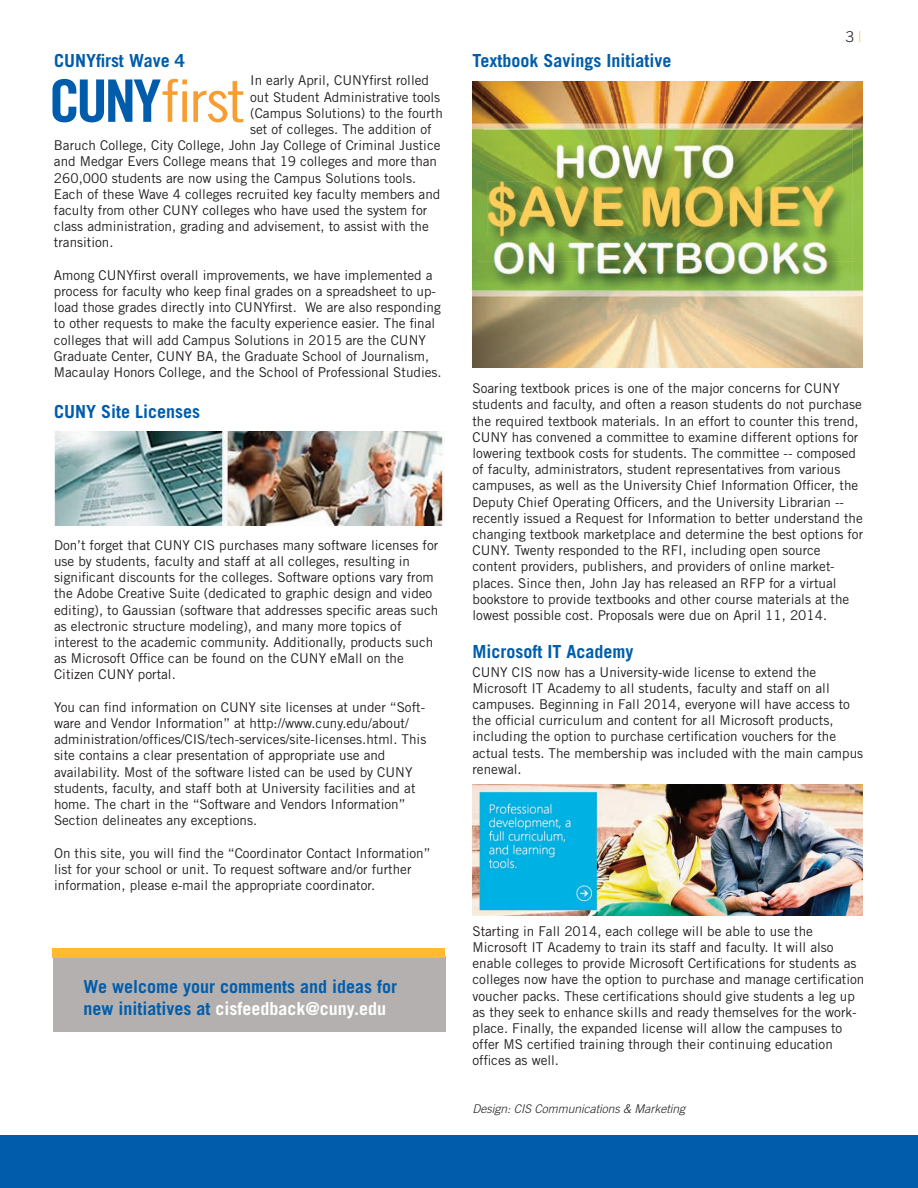
<style>
.page{position:relative;width:918px;height:1188px;background:#fff}
.page>*{position:absolute;margin:0;border:0;box-sizing:border-box;transform-origin:0 0}
.t1{font:700 18px/21.6px "Trade Gothic LT Std";color:#015dab}
.t2{font:300 15px "Trade Gothic LT Std";color:#231f20}
.t3{font:13.5px/16.2px "Trade Gothic LT Std";color:#231f20}
.t4{font:italic 300 12px "Trade Gothic LT Std";color:#231f20}
.s1{color:#fff}
.s2{color:#fec357}
</style>
<div class="page">
<div style="left:0;top:1136px;width:918px;height:52px;background:#015dab"></div>
<div style="left:53px;top:956px;width:393px;height:76px;background:#b4b0af"></div>
<div style="left:52px;top:948px;width:393px;height:10px;background:#fdbb2e"></div>
<img style="left:473px;top:785px;width:390px;height:131px">
<img style="left:472px;top:82px;width:391px;height:286px">
<img style="left:54px;top:431px;width:391px;height:94px">
<svg style="left:52px;top:79px;width:135px;height:43px"></svg>
<svg style="left:193px;top:81px;width:50px;height:41px"></svg>
<h1 class="t1" style="left:54px;top:51px;width:132px">CUNYfirst Wave 4</h1>
<p class="t3" style="left:250px;top:74px;width:180px">In early April, CUNYfirst rolled</p>
<p class="t3" style="left:250px;top:90px;width:192px">out Student Administrative tools</p>
<p class="t3" style="left:250px;top:106px;width:194px">(Campus Solutions) to the fourth</p>
<p class="t3" style="left:250px;top:122px;width:183px">set of colleges. The addition of</p>
<p class="t3" style="left:54px;top:138px;width:388px">Baruch College, City College, John Jay College of Criminal Justice</p>
<p class="t3" style="left:54px;top:155px;width:385px">and Medgar Evers College means that 19 colleges and more than</p>
<p class="t3" style="left:54px;top:171px;width:364px">260,000 students are now using the Campus Solutions tools.</p>
<p class="t3" style="left:54px;top:187px;width:388px">Each of these Wave 4 colleges recruited key faculty members and</p>
<p class="t3" style="left:54px;top:203px;width:375px">faculty from other CUNY colleges who have used the system for</p>
<p class="t3" style="left:54px;top:219px;width:376px">class administration, grading and advisement, to assist with the</p>
<p class="t3" style="left:54px;top:236px;width:61px">transition.</p>
<p class="t3" style="left:54px;top:268px;width:389px">Among CUNYfirst overall improvements, we have implemented a process for faculty who keep final grades on a spreadsheet to up&shy;load those grades directly into CUNYfirst. We are also responding to other requests to make the faculty experience easier. The final colleges that will add Campus Solutions in 2015 are the CUNY Graduate Center, CUNY BA, the Graduate School of Journalism, Macaulay Honors College, and the School of Professional Studies.</p>
<h1 class="t1" style="left:54px;top:402px;width:148px">CUNY Site Licenses</h1>
<p class="t3" style="left:54px;top:538px;width:386px">Don’t forget that CUNY CIS purchases many software licenses for use by students, faculty and staff at all colleges, resulting in significant discounts for the colleges. Software options vary from the Adobe Creative Suite (dedicated to graphic design and video editing), to Gaussian (software that addresses specific areas such as electronic structure modeling), and many more topics of interest to the academic community. Additionally, products such as Microsoft Office can be found on the CUNY eMall on the Citizen CUNY portal.</p>
<p class="t3" style="left:54px;top:700px;width:374px">You can find information on CUNY site licenses at under “Soft&shy;ware and Vendor Information” at http://www.cuny.edu/about/ administration/offices/CIS/tech-services/site-licenses.html. This site contains a clear presentation of appropriate use and availability. Most of the software listed can be used by CUNY students, faculty, and staff both at University facilities and at home. The chart in the “Software and Vendors Information” Section delineates any exceptions.</p>
<p class="t3" style="left:54px;top:846px;width:378px">On this site, you will find the “Coordinator Contact Information” list for your school or unit. To request software and/or further information, please e-mail the appropriate coordinator.</p>
<h1 class="t1" style="left:84px;top:978px;width:315px">We welcome your comments and ideas for new initiatives at <span class="s1">cisfeedback@cuny.edu</span></h1>
<h1 class="t1" style="left:473px;top:51px;width:201px">Textbook Savings Initiative</h1>
<p class="t2" style="left:846px;top:31px;width:17px">3 <span class="s2">|</span></p>
<p class="t3" style="left:473px;top:381px;width:392px">Soaring textbook prices is one of the major concerns for CUNY students and faculty, and often a reason students do not purchase the required textbook materials. In an effort to counter this trend, CUNY has convened a committee to examine different options for lowering textbook costs for students. The committee -- composed of faculty, administrators, student representatives from various campuses, as well as the University Chief Information Officer, the Deputy Chief Operating Officers, and the University Librarian -- recently issued a Request for Information to better understand the changing textbook marketplace and determine the best options for CUNY. Twenty responded to the RFI, including open source content providers, publishers, and providers of online market&shy;places. Since then, John Jay has released an RFP for a virtual bookstore to provide textbooks and other course materials at the lowest possible cost. Proposals were due on April 11, 2014.</p>
<h1 class="t1" style="left:472px;top:643px;width:163px">Microsoft IT Academy</h1>
<p class="t3" style="left:472px;top:665px;width:392px">CUNY CIS now has a University-wide license to extend the Microsoft IT Academy to all students, faculty and staff on all campuses. Beginning in Fall 2014, everyone will have access to the official curriculum and content for all Microsoft products, including the option to purchase certification vouchers for the actual tests. The membership was included with the main campus renewal.</p>
<p class="t3" style="left:472px;top:924px;width:393px">Starting in Fall 2014, each college will be able to use the Microsoft IT Academy to train its staff and faculty. It will also enable colleges to provide Microsoft Certifications for students as colleges now have the option to purchase and manage certification voucher packs. These certifications should give students a leg up as they seek to enhance skills and ready themselves for the work&shy;place. Finally, the expanded license will allow the campuses to offer MS certified training through their continuing education offices as well.</p>
<p class="t4" style="left:472px;top:1105px;width:214px">Design: CIS Communications &amp; Marketing</p>
</div>
